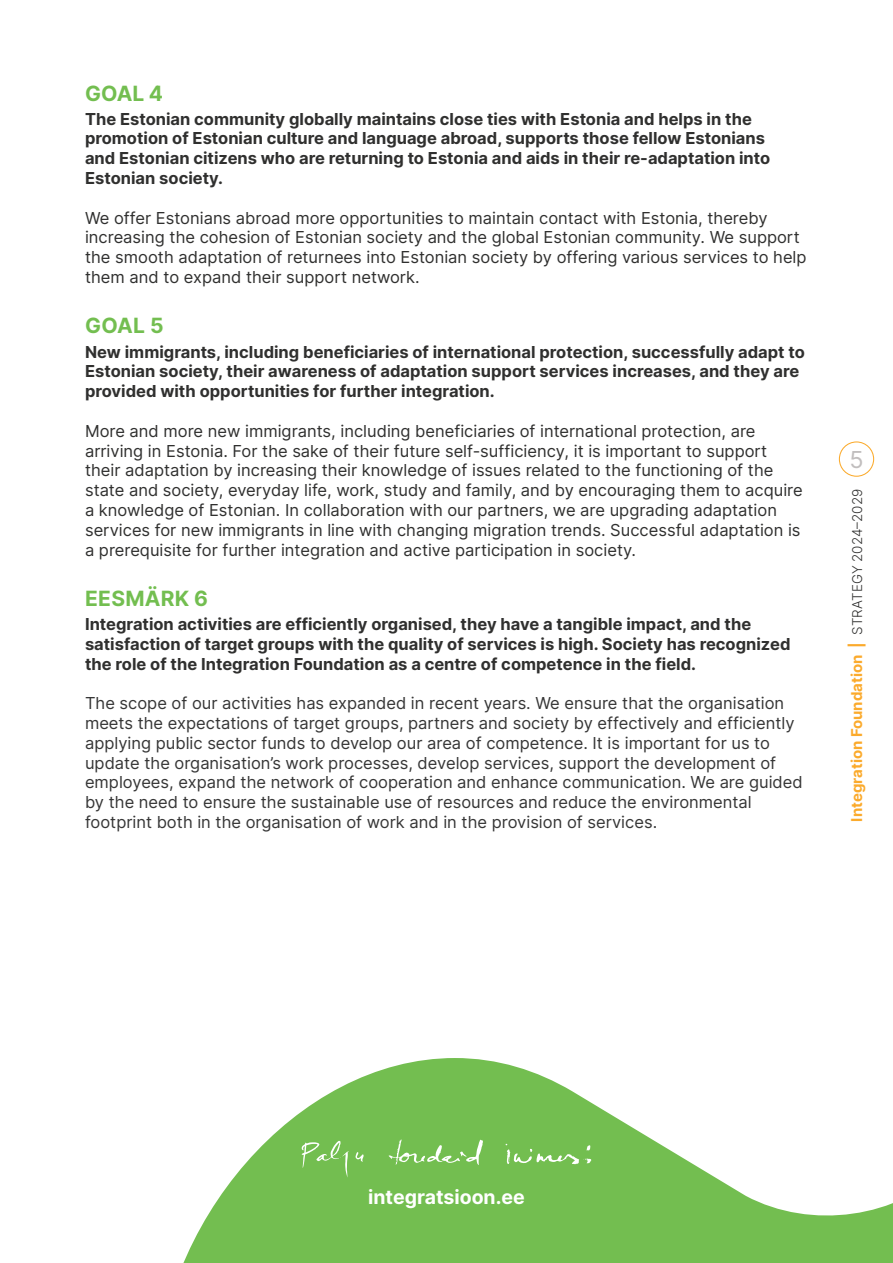
<style>
.page{position:relative;width:893px;height:1263px;background:#fff}
.page>*{position:absolute;margin:0;border:0;box-sizing:border-box;transform-origin:0 0}
.t1{font:23.4px "Inter";color:#c1bebe}
.t2{font:700 21px "Inter";letter-spacing:.01em;color:#73be50}
.t3{font:700 19.5px "Inter";color:#fff}
.t4{font:16.5px/19.8px "Inter";color:#30302f}
.t5{font:700 16.5px/19.8px "Inter";color:#30302f}
.t6{font:16.5px/19.8px "Inter";color:#363636}
.t7{font:700 15px "Inter";color:#fbaa2c}
.s1{font-weight:300;font-size:13.5px;color:#30302f}
</style>
<div class="page">
<svg style="left:183px;top:1058px;width:710px;height:205px;fill:#73be50"></svg>
<svg style="left:355px;top:1152px;width:9px;height:10px"></svg>
<svg style="left:506px;top:1143px;width:85px;height:21px"></svg>
<svg style="left:301px;top:1141px;width:48px;height:36px"></svg>
<svg style="left:389px;top:1139px;width:94px;height:26px"></svg>
<div style="left:839px;top:441px;width:35px;height:36px;border:1px solid #fbaa2c;border-radius:50%"></div>
<p class="t2" style="left:85px;top:78px;width:80px">GOAL 4</p>
<p class="t5" style="left:85px;top:108px;width:687px">The Estonian community globally maintains close ties with Estonia and helps in the promotion of Estonian culture and language abroad, supports those fellow Estonians and Estonian citizens who are returning to Estonia and aids in their re-adaptation into Estonian society.</p>
<p class="t4" style="left:85px;top:207px;width:723px">We offer Estonians abroad more opportunities to maintain contact with Estonia, thereby increasing the cohesion of Estonian society and the global Estonian community. We support the smooth adaptation of returnees into Estonian society by offering various services to help them and to expand their support network.</p>
<p class="t2" style="left:85px;top:311px;width:80px">GOAL 5</p>
<p class="t5" style="left:85px;top:341px;width:721px">New immigrants, including beneficiaries of international protection, successfully adapt to<br>Estonian society, their awareness of adaptation support services increases, and they are provided with opportunities for further integration.</p>
<p class="t4" style="left:85px;top:420px;width:719px">More and more new immigrants, including beneficiaries of international protection, are arriving in Estonia. For the sake of their future self-sufficiency, it is important to support their adaptation by increasing their knowledge of issues related to the functioning of the state and society, everyday life, work, study and family, and by encouraging them to acquire a knowledge of Estonian. In collaboration with our partners, we are upgrading adaptation services for new immigrants in line with changing migration trends. Successful adaptation is a prerequisite for further integration and active participation in society.</p>
<p class="t2" style="left:85px;top:583px;width:124px">EESMÄRK 6</p>
<p class="t5" style="left:85px;top:614px;width:707px">Integration activities are efficiently organised, they have a tangible impact, and the satisfaction of target groups with the quality of services is high. Society has recognized the role of the Integration Foundation as a centre of competence in the field.</p>
<p class="t6" style="left:85px;top:693px;width:719px">The scope of our activities has expanded in recent years. We ensure that the organisation meets the expectations of target groups, partners and society by effectively and efficiently applying public sector funds to develop our area of competence. It is important for us to update the organisation’s work processes, develop services, support the development of employees, expand the network of cooperation and enhance communication. We are guided by the need to ensure the sustainable use of resources and reduce the environmental footprint both in the organisation of work and in the provision of services.</p>
<h1 class="t1" style="left:849px;top:442px;width:16px">5</h1>
<p class="t7" style="left:846px;top:821px;width:334px;rotate:-90deg">Integration Foundation | <span class="s1">STRATEGY 2024–2029</span></p>
<p class="t3" style="left:368px;top:1182px;width:158px">integratsioon.ee</p>
</div>
